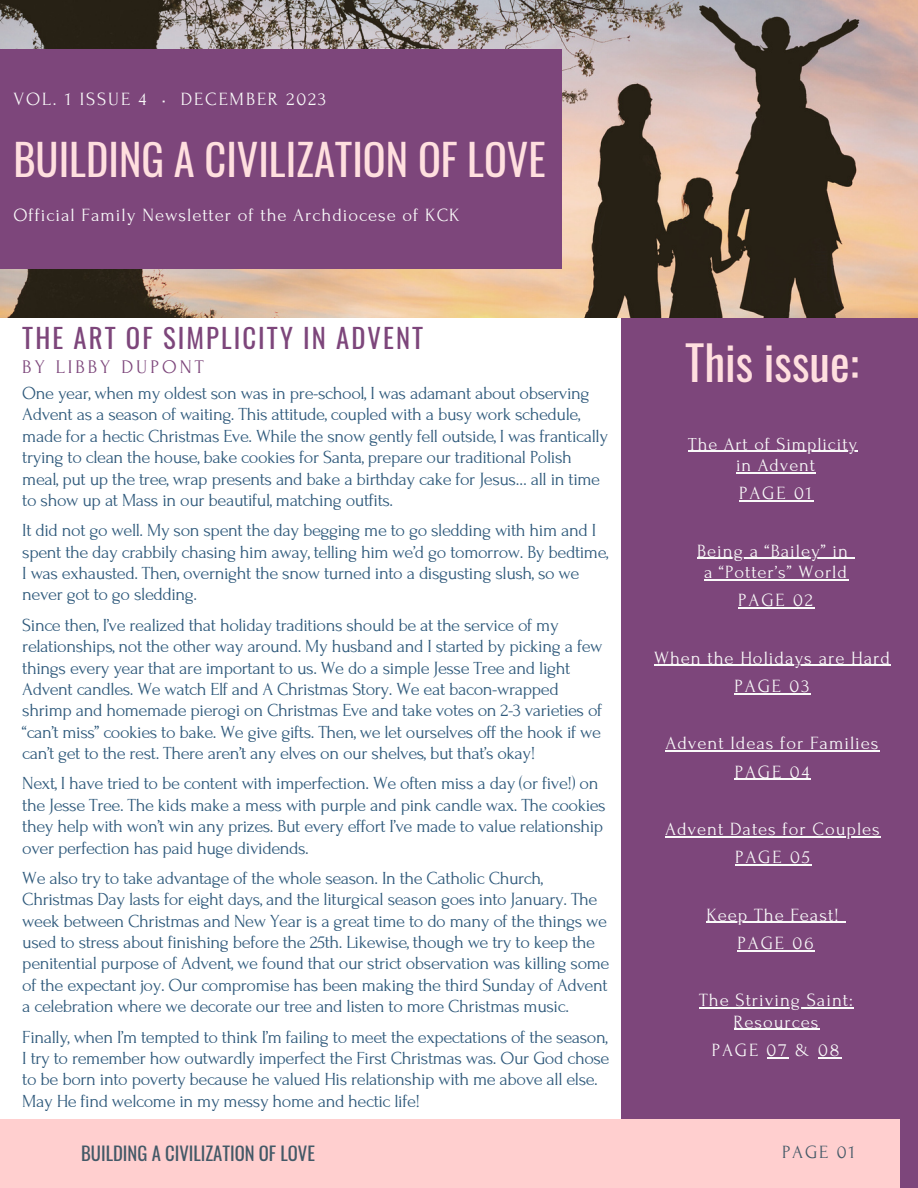
<style>
.page{position:relative;width:918px;height:1188px;background:#fff}
.page>*{position:absolute;margin:0;border:0;box-sizing:border-box;transform-origin:0 0}
.t1{font:46.65px "Oswald";color:#ffdfdf}
.t2{font:42.45px "Oswald";color:#ffdfdf}
.t3{font:26.7px "Oswald";letter-spacing:.075em;color:#7d467b}
.t4{font:19.2px "Forum";letter-spacing:.155em;color:#7d467b}
.t5{font:18.75px/21.3px "Forum";letter-spacing:.05em;color:#fafafa;text-align:center}
.t6{font:18.6px "Forum";letter-spacing:.05em;color:#fafafa}
.t7{font:18.6px "Oswald";color:#435967}
.t8{font:18.6px "Forum";letter-spacing:.1em;color:#fafafa}
.t9{font:18.6px "Forum";letter-spacing:.1em;color:#435967}
.t10{font:18.45px/21.3px "Forum";letter-spacing:-.025em;color:#2e597b}
.t11{font:18.3px "Forum";letter-spacing:.05em;color:#fafafa}
</style>
<div class="page">
<div style="left:622px;top:318px;width:296px;height:870px;background:#7d467b"></div>
<img style="left:0;top:0;width:918px;height:317px">
<div style="left:0;top:49px;width:562px;height:220px;background:#7d467b"></div>
<div style="left:0;top:1119px;width:900px;height:69px;background:#ffcfcf"></div>
<hr style="left:688px;top:451px;width:170px;height:1px;background:#fafafa">
<hr style="left:736px;top:472px;width:80px;height:1px;background:#fafafa">
<hr style="left:739px;top:500px;width:75px;height:2px;background:#fafafa">
<hr style="left:697px;top:558px;width:152px;height:1px;background:#fafafa">
<hr style="left:704px;top:579px;width:144px;height:1px;background:#fafafa">
<hr style="left:738px;top:607px;width:77px;height:2px;background:#fafafa">
<hr style="left:665px;top:751px;width:215px;height:1px;background:#fafafa">
<hr style="left:735px;top:779px;width:76px;height:1px;background:#fafafa">
<hr style="left:665px;top:836px;width:216px;height:1px;background:#fafafa">
<hr style="left:735px;top:864px;width:77px;height:2px;background:#fafafa">
<hr style="left:706px;top:922px;width:134px;height:1px;background:#fafafa">
<hr style="left:738px;top:950px;width:77px;height:1px;background:#fafafa">
<hr style="left:699px;top:1007px;width:155px;height:2px;background:#fafafa">
<hr style="left:734px;top:1029px;width:86px;height:1px;background:#fafafa">
<svg style="left:767px;top:1057px;width:22px;height:1px"></svg>
<svg style="left:818px;top:1057px;width:23px;height:1px"></svg>
<hr style="left:654px;top:665px;width:237px;height:1px;background:#fafafa">
<hr style="left:735px;top:693px;width:76px;height:1px;background:#fafafa">
<p class="t8" style="left:13px;top:89px;width:314px">VOL. 1 ISSUE 4 • DECEMBER 2023</p>
<p class="t2" style="left:13px;top:126px;width:534px">BUILDING A CIVILIZATION OF LOVE</p>
<p class="t6" style="left:13px;top:205px;width:448px">Official Family Newsletter of the Archdiocese of KCK</p>
<p class="t3" style="left:22px;top:317px;width:402px">THE ART OF SIMPLICITY IN ADVENT</p>
<p class="t4" style="left:22px;top:357px;width:183px">BY LIBBY DUPONT</p>
<p class="t10" style="left:22px;top:383px;width:587px">One year, when my oldest son was in pre-school, I was adamant about observing Advent as a season of waiting. This attitude, coupled with a busy work schedule, made for a hectic Christmas Eve. While the snow gently fell outside, I was frantically trying to clean the house, bake cookies for Santa, prepare our traditional Polish meal, put up the tree, wrap presents and bake a birthday cake for Jesus… all in time to show up at Mass in our beautiful, matching outfits.</p>
<p class="t10" style="left:22px;top:520px;width:588px">It did not go well. My son spent the day begging me to go sledding with him and I spent the day crabbily chasing him away, telling him we’d go tomorrow. By bedtime, I was exhausted. Then, overnight the snow turned into a disgusting slush, so we never got to go sledding.</p>
<p class="t10" style="left:22px;top:615px;width:582px">Since then, I’ve realized that holiday traditions should be at the service of my relationships, not the other way around. My husband and I started by picking a few things every year that are important to us. We do a simple Jesse Tree and light Advent candles. We watch Elf and A Christmas Story. We eat bacon-wrapped shrimp and homemade pierogi on Christmas Eve and take votes on 2-3 varieties of “can’t miss” cookies to bake. We give gifts. Then, we let ourselves off the hook if we can’t get to the rest. There aren’t any elves on our shelves, but that’s okay!</p>
<p class="t10" style="left:22px;top:773px;width:585px">Next, I have tried to be content with imperfection. We often miss a day (or five!) on the Jesse Tree. The kids make a mess with purple and pink candle wax. The cookies they help with won’t win any prizes. But every effort I’ve made to value relationship over perfection has paid huge dividends.</p>
<p class="t10" style="left:22px;top:868px;width:589px">We also try to take advantage of the whole season. In the Catholic Church, Christmas Day lasts for eight days, and the liturgical season goes into January. The week between Christmas and New Year is a great time to do many of the things we used to stress about finishing before the 25th. Likewise, though we try to keep the penitential purpose of Advent, we found that our strict observation was killing some of the expectant joy. Our compromise has been making the third Sunday of Advent a celebration where we decorate our tree and listen to more Christmas music.</p>
<p class="t10" style="left:22px;top:1026px;width:589px">Finally, when I’m tempted to think I’m failing to meet the expectations of the season, I try to remember how outwardly imperfect the First Christmas was. Our God chose to be born into poverty because he valued His relationship with me above all else.<br>May He find welcome in my messy home and hectic life!</p>
<p class="t1" style="left:685px;top:327px;width:175px">This issue:</p>
<p class="t11" style="left:688px;top:434px;width:170px">The Art of Simplicity</p>
<p class="t11" style="left:736px;top:455px;width:80px">in Advent</p>
<p class="t5" style="left:739px;top:483px;width:74px">PAGE 01</p>
<p class="t5" style="left:697px;top:540px;width:152px">Being a “Bailey” in</p>
<p class="t5" style="left:704px;top:562px;width:145px">a “Potter’s” World</p>
<p class="t5" style="left:738px;top:590px;width:76px">PAGE 02</p>
<p class="t5" style="left:654px;top:647px;width:237px">When the Holidays are Hard</p>
<p class="t5" style="left:735px;top:676px;width:76px">PAGE 03</p>
<p class="t5" style="left:665px;top:733px;width:215px">Advent Ideas for Families</p>
<p class="t5" style="left:735px;top:761px;width:76px">PAGE 04</p>
<p class="t5" style="left:665px;top:819px;width:216px">Advent Dates for Couples</p>
<p class="t5" style="left:735px;top:847px;width:76px">PAGE 05</p>
<p class="t5" style="left:706px;top:904px;width:134px">Keep The Feast!</p>
<p class="t5" style="left:738px;top:933px;width:77px">PAGE 06</p>
<p class="t5" style="left:699px;top:990px;width:155px">The Striving Saint:<br>Resources</p>
<p class="t5" style="left:712px;top:1040px;width:129px">PAGE 07 &amp; 08</p>
<p class="t7" style="left:81px;top:1138px;width:235px">BUILDING A CIVILIZATION OF LOVE</p>
<p class="t9" style="left:782px;top:1142px;width:74px">PAGE 01</p>
</div>
